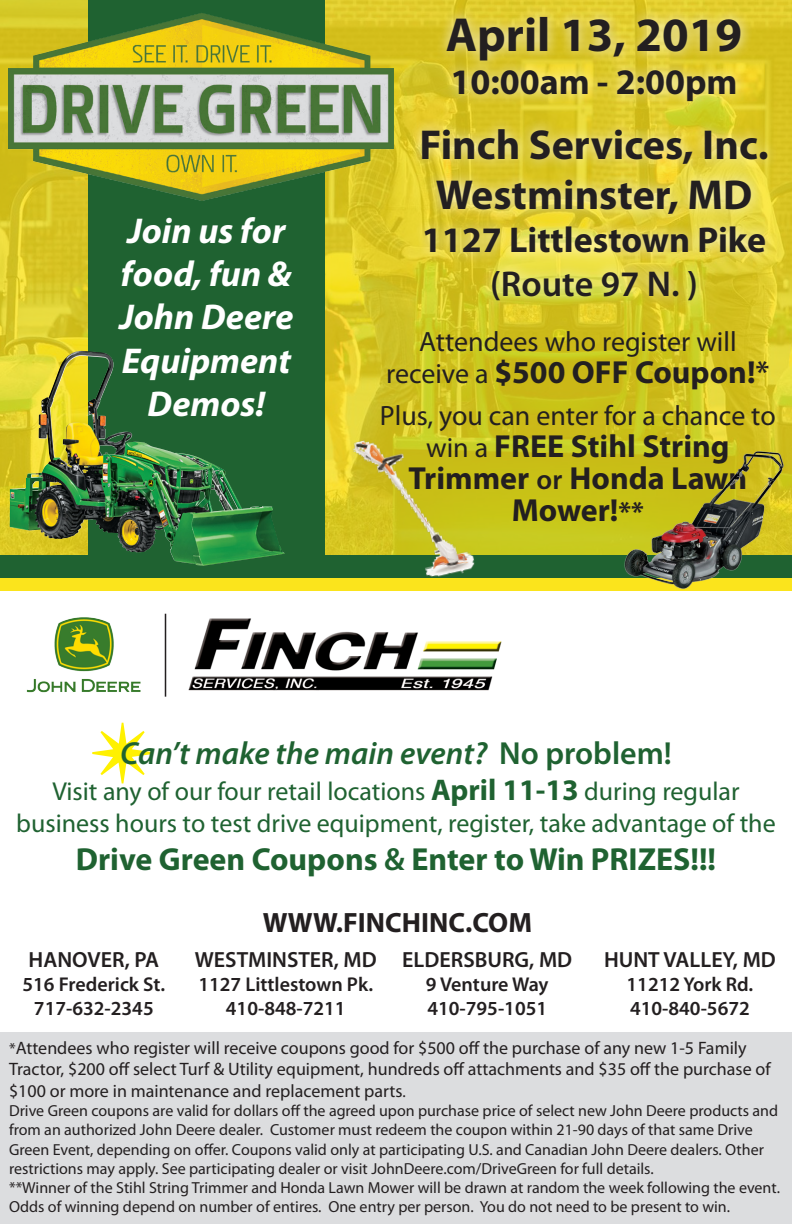
<style>
.page{position:relative;width:792px;height:1224px;background:#fff}
.page>*{position:absolute;margin:0;border:0;box-sizing:border-box;transform-origin:0 0}
.t1{font:116px "Minion Pro";color:#fff101}
.t2{font:700 48px "Myriad Pro";color:#231f20}
.t3{font:700 42px "Myriad Pro";color:#231f20}
.t4{font:italic 700 36px/43.2px "Myriad Pro";color:#fff}
.t5{font:700 36px "Myriad Pro";color:#231f20}
.t6{font:600 36px "Myriad Pro";color:#231f20}
.t7{font:700 32px/32px "Myriad Pro";color:#231f20;text-align:center}
.t8{font:700 32px "Myriad Pro";color:#1f6231}
.t9{font:italic 600 32px "Myriad Pro";color:#1f6231}
.t10{font:28px "Myriad Pro";color:#231f20}
.t11{font:700 28px "Myriad Pro";color:#231f20}
.t12{font:26px "Myriad Pro";color:#1f6231}
.t13{font:600 22px "Myriad Pro";color:#231f20}
.t14{font:600 20px "Myriad Pro";color:#231f20}
.t15{font:18px/21.6px "Myriad Pro";color:#231f20}
.t16{font:16px/19.2px "Myriad Pro";color:#231f20}
.s1{font-weight:400;font-size:28px}
.s2{font-weight:600}
.s3{font-weight:600;font-size:28px}
.s4{font-size:28px}
.s5{font-style:normal}
.s6{font-weight:700;font-size:30px}
.s7{font-size:16px}
</style>
<div class="page">
<div style="left:0;top:1032px;width:792px;height:192px;background:#dcdddf"></div>
<svg style="left:0;top:0;width:792px;height:556px"></svg>
<svg style="left:88px;top:0;width:236px;height:556px;fill:#1f6231"></svg>
<img style="left:8px;top:13px;width:244px;height:188px">
<div style="left:435px;top:5px;width:318px;height:108px;background:#fff;opacity:.75"></div>
<div style="left:409px;top:116px;width:370px;height:196px;background:#fff;opacity:.75"></div>
<div style="left:0;top:556px;width:792px;height:22px;background:#1f6231"></div>
<div style="left:0;top:578px;width:792px;height:13px;background:#fbe41c"></div>
<img style="left:26px;top:617px;width:115px;height:76px">
<img style="left:188px;top:618px;width:314px;height:73px">
<hr style="left:165px;top:614px;width:1px;height:83px;background:#231f20">
<img style="left:10px;top:353px;width:63px;height:184px">
<img style="left:622px;top:438px;width:168px;height:151px">
<img style="left:327px;top:395px;width:165px;height:182px">
<p class="t4" style="left:121px;top:208px;width:173px">Join us for food, fun &amp;</p>
<p class="t4" style="left:119px;top:295px;width:176px;text-align:center">John Deere<br>Equipment<br>Demos!</p>
<p class="t2" style="left:446px;top:3px;width:298px">April 13, 2019</p>
<p class="t5" style="left:450px;top:58px;width:289px">10:00am - 2:00pm</p>
<p class="t3" style="left:419px;top:117px;width:351px">Finch Services, Inc.</p>
<p class="t3" style="left:436px;top:168px;width:318px">Westminster, MD</p>
<p class="t5" style="left:422px;top:217px;width:346px">1127 Littlestown Pike</p>
<p class="t6" style="left:490px;top:261px;width:209px">(Route 97 N. )</p>
<p class="t10" style="left:419px;top:324px;width:319px">Attendees who register will</p>
<p class="t7" style="left:386px;top:355px;width:385px"><span class="s1">receive a</span> $500 OFF Coupon!<span class="s2">*</span></p>
<p class="t10" style="left:380px;top:398px;width:397px">Plus, you can enter for a chance to</p>
<p class="t7" style="left:426px;top:429px;width:305px"><span class="s1">win a</span> FREE Stihl String</p>
<p class="t7" style="left:409px;top:461px;width:340px">Trimmer <span class="s3">or</span> Honda Lawn<br>Mower!<span class="s4">**</span></p>
<p class="t1" style="left:88px;top:669px;width:71px">✴</p>
<p class="t9" style="left:120px;top:733px;width:553px">Can’t make the main event? <span class="s5">No problem!</span></p>
<p class="t12" style="left:52px;top:776px;width:689px">Visit any of our four retail locations <span class="s6">April 11-13</span> during regular</p>
<p class="t12" style="left:16px;top:807px;width:761px">business hours to test drive equipment, register, take advantage of the</p>
<p class="t8" style="left:76px;top:838px;width:642px">Drive Green Coupons <span class="s2">&amp;</span> Enter to Win PRIZES!!!</p>
<p class="t13" style="left:29px;top:946px;width:132px">HANOVER, PA</p>
<p class="t14" style="left:23px;top:972px;width:144px">516 Frederick St.</p>
<p class="t14" style="left:34px;top:996px;width:121px">717-632-2345</p>
<p class="t11" style="left:263px;top:905px;width:271px">WWW.FINCHINC.COM</p>
<p class="t13" style="left:195px;top:946px;width:184px">WESTMINSTER, MD</p>
<p class="t14" style="left:199px;top:972px;width:176px">1127 Littlestown Pk.</p>
<p class="t14" style="left:226px;top:996px;width:121px">410-848-7211</p>
<p class="t13" style="left:402px;top:946px;width:171px">ELDERSBURG, MD</p>
<p class="t14" style="left:426px;top:972px;width:124px">9 Venture Way</p>
<p class="t14" style="left:427px;top:996px;width:121px">410-795-1051</p>
<p class="t13" style="left:604px;top:946px;width:173px">HUNT VALLEY, MD</p>
<p class="t14" style="left:627px;top:972px;width:128px">11212 York Rd.</p>
<p class="t14" style="left:630px;top:996px;width:121px">410-840-5672</p>
<p class="t15" style="left:9px;top:1037px;width:763px"><span class="s7">*</span>Attendees who register will receive coupons good for $500 off the purchase of any new 1-5 Family<br>Tractor, $200 off select Turf &amp; Utility equipment, hundreds off attachments and $35 off the purchase of $100 or more in maintenance and replacement parts<span class="s7">.</span></p>
<p class="t16" style="left:9px;top:1101px;width:771px">Drive Green coupons are valid for dollars off the agreed upon purchase price of select new John Deere products and from an authorized John Deere dealer. Customer must redeem the coupon within 21-90 days of that same Drive Green Event, depending on offer. Coupons valid only at participating U.S. and Canadian John Deere dealers. Other restrictions may apply. See participating dealer or visit JohnDeere.com/DriveGreen for full details.</p>
<p class="t16" style="left:9px;top:1178px;width:772px">**Winner of the Stihl String Trimmer and Honda Lawn Mower will be drawn at random the week following the event.<br>Odds of winning depend on number of entires. One entry per person. You do not need to be present to win.</p>
</div>
